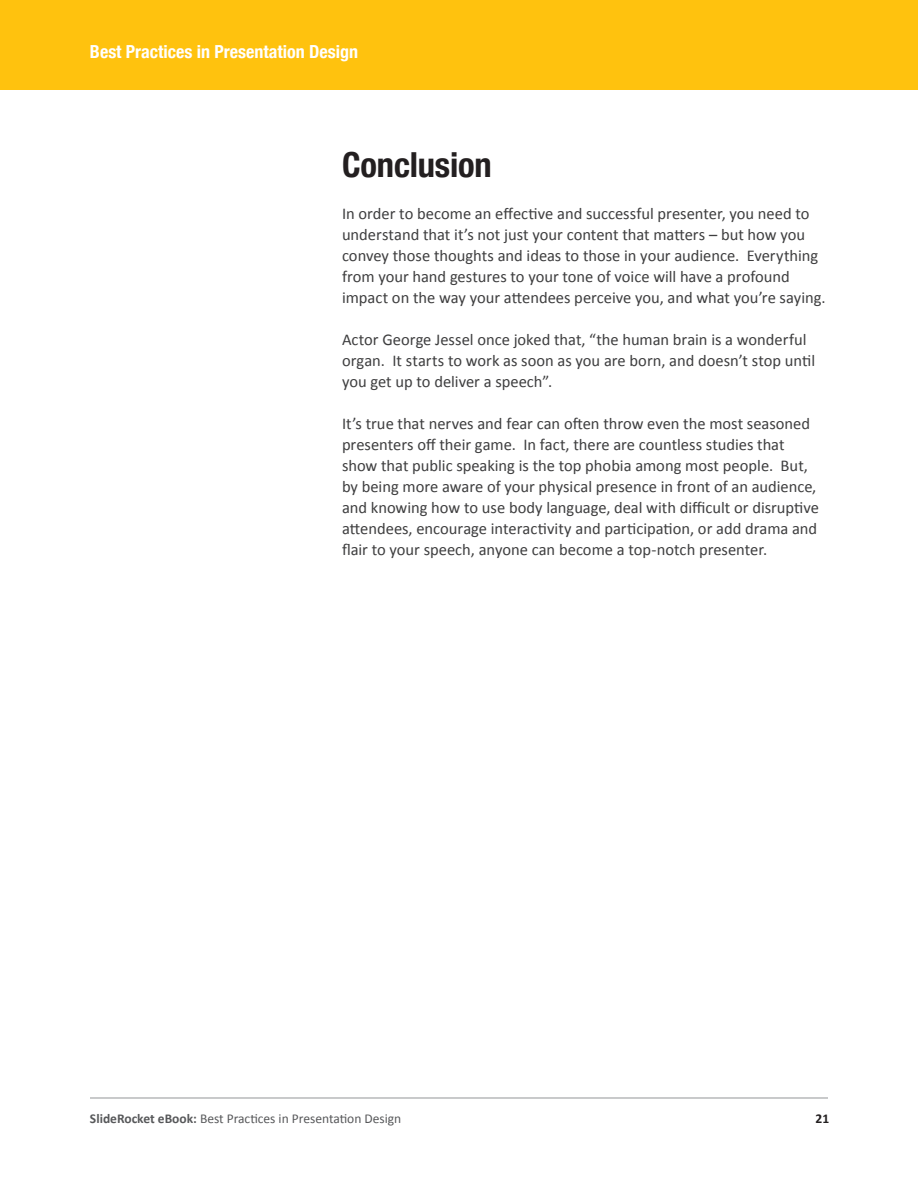
<style>
.page{position:relative;width:918px;height:1188px;background:#fff}
.page>*{position:absolute;margin:0;border:0;box-sizing:border-box;transform-origin:0 0}
.Header_02{font:700 condensed 34.5px "Helvetica Neue";letter-spacing:-.005em;color:#231f20}
.t1{font:700 condensed 18px "Helvetica Neue";color:#fff}
.ebook_Paragraph_styl{font:16.5px/21px "Calibri";color:#3e3e3f}
.t2{font:13.5px "Calibri";color:#57585a}
.t3{font:700 13.5px "Calibri";color:#231f20}
.s1{font-weight:700}
</style>
<div class="page">
<div style="left:0;top:0;width:918px;height:89px;background:#ffc20e"></div>
<hr style="left:90px;top:1098px;width:738px;height:1px;background:#939598">
<p class="t1" style="left:90px;top:40px;width:270px">Best Practices in Presentation Design</p>
<p class="Header_02" style="left:342px;top:144px;width:151px">Conclusion</p>
<p class="ebook_Paragraph_styl" style="left:342px;top:202px;width:485px">In order to become an effective and successful presenter, you need to understand that it’s not just your content that matters – but how you convey those thoughts and ideas to those in your audience. Everything from your hand gestures to your tone of voice will have a profound impact on the way your attendees perceive you, and what you’re saying.</p>
<p class="ebook_Paragraph_styl" style="left:342px;top:328px;width:475px">Actor George Jessel once joked that, “the human brain is a wonderful organ. It starts to work as soon as you are born, and doesn’t stop until you get up to deliver a speech”.</p>
<p class="ebook_Paragraph_styl" style="left:342px;top:412px;width:479px">It’s true that nerves and fear can often throw even the most seasoned presenters off their game. In fact, there are countless studies that show that public speaking is the top phobia among most people. But, by being more aware of your physical presence in front of an audience, and knowing how to use body language, deal with difficult or disruptive attendees, encourage interactivity and participation, or add drama and flair to your speech, anyone can become a top-notch presenter.</p>
<p class="t2" style="left:90px;top:1110px;width:313px"><span class="s1">SlideRocket eBook:</span> Best Practices in Presentation Design</p>
<p class="t3" style="left:816px;top:1110px;width:15px">21</p>
</div>
